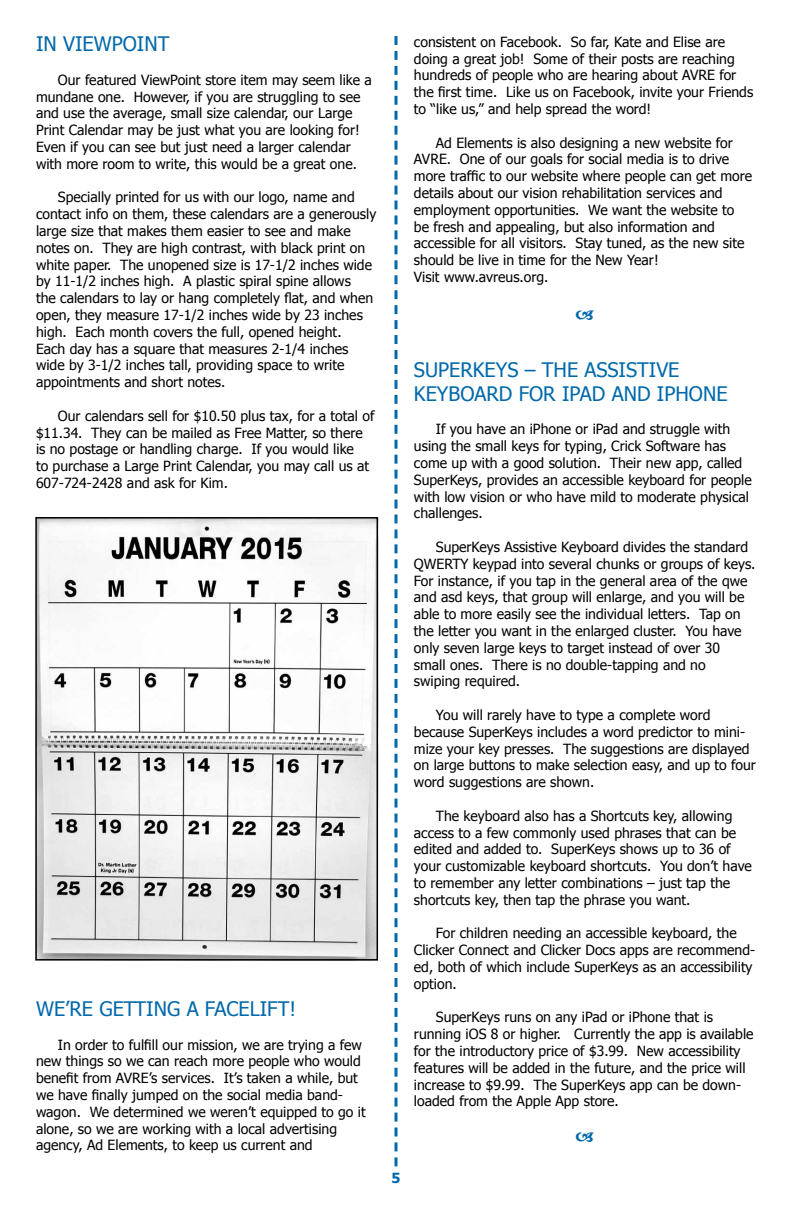
<style>
.page{position:relative;width:792px;height:1224px;background:#fff}
.page>*{position:absolute;margin:0;border:0;box-sizing:border-box;transform-origin:0 0}
.t1{font:20px/24px "Tahoma";color:#0069aa}
.t2{font:14px/16.8px "Tahoma";color:#000}
.t3{font:700 14px "Tahoma";color:#0069aa}
</style>
<div class="page">
<svg style="left:394px;top:36px;width:4px;height:1130px"></svg>
<img style="left:38px;top:520px;width:337px;height:438px">
<div style="left:35px;top:517px;width:343px;height:444px;border:2px solid #000"></div>
<h1 class="t1" style="left:36px;top:31px;width:135px">IN VIEWPOINT</h1>
<p class="t2" style="left:36px;top:71px;width:337px;text-indent:22px">Our featured ViewPoint store item may seem like a mundane one. However, if you are struggling to see and use the average, small size calendar, our Large Print Calendar may be just what you are looking for!<br>Even if you can see but just need a larger calendar with more room to write, this would be a great one.</p>
<p class="t2" style="left:36px;top:188px;width:342px;text-indent:22px">Specially printed for us with our logo, name and contact info on them, these calendars are a generously large size that makes them easier to see and make notes on. They are high contrast, with black print on white paper. The unopened size is 17-1/2 inches wide by 11-1/2 inches high. A plastic spiral spine allows<br>the calendars to lay or hang completely flat, and when open, they measure 17-1/2 inches wide by 23 inches high. Each month covers the full, opened height.<br>Each day has a square that measures 2-1/4 inches wide by 3-1/2 inches tall, providing space to write appointments and short notes.</p>
<p class="t2" style="left:36px;top:407px;width:340px;text-indent:22px">Our calendars sell for $10.50 plus tax, for a total of $11.34. They can be mailed as Free Matter, so there is no postage or handling charge. If you would like<br>to purchase a Large Print Calendar, you may call us at 607-724-2428 and ask for Kim.</p>
<h1 class="t1" style="left:36px;top:996px;width:262px">WE’RE GETTING A FACELIFT!</h1>
<p class="t2" style="left:36px;top:1036px;width:331px;text-indent:22px">In order to fulfill our mission, we are trying a few new things so we can reach more people who would benefit from AVRE’s services. It’s taken a while, but we have finally jumped on the social media band&shy;wagon. We determined we weren’t equipped to go it alone, so we are working with a local advertising agency, Ad Elements, to keep us current and</p>
<p class="t2" style="left:414px;top:33px;width:341px">consistent on Facebook. So far, Kate and Elise are doing a great job! Some of their posts are reaching hundreds of people who are hearing about AVRE for the first time. Like us on Facebook, invite your Friends to “like us,” and help spread the word!</p>
<p class="t2" style="left:414px;top:133px;width:340px;text-indent:22px">Ad Elements is also designing a new website for AVRE. One of our goals for social media is to drive more traffic to our website where people can get more details about our vision rehabilitation services and employment opportunities. We want the website to be fresh and appealing, but also information and accessible for all visitors. Stay tuned, as the new site should be live in time for the New Year!<br>Visit www.avreus.org.</p>
<h1 class="t1" style="left:414px;top:357px;width:315px">SUPERKEYS – THE ASSISTIVE<br>KEYBOARD FOR IPAD AND IPHONE</h1>
<p class="t2" style="left:414px;top:420px;width:339px;text-indent:22px">If you have an iPhone or iPad and struggle with using the small keys for typing, Crick Software has come up with a good solution. Their new app, called SuperKeys, provides an accessible keyboard for people with low vision or who have mild to moderate physical challenges.</p>
<p class="t2" style="left:414px;top:538px;width:343px;text-indent:22px">SuperKeys Assistive Keyboard divides the standard QWERTY keypad into several chunks or groups of keys.<br>For instance, if you tap in the general area of the qwe and asd keys, that group will enlarge, and you will be able to more easily see the individual letters. Tap on the letter you want in the enlarged cluster. You have only seven large keys to target instead of over 30 small ones. There is no double-tapping and no swiping required.</p>
<p class="t2" style="left:414px;top:706px;width:344px;text-indent:22px">You will rarely have to type a complete word because SuperKeys includes a word predictor to mini&shy;mize your key presses. The suggestions are displayed on large buttons to make selection easy, and up to four word suggestions are shown.</p>
<p class="t2" style="left:414px;top:807px;width:339px;text-indent:22px">The keyboard also has a Shortcuts key, allowing access to a few commonly used phrases that can be edited and added to. SuperKeys shows up to 36 of your customizable keyboard shortcuts. You don’t have to remember any letter combinations – just tap the shortcuts key, then tap the phrase you want.</p>
<p class="t2" style="left:414px;top:924px;width:343px;text-indent:22px">For children needing an accessible keyboard, the Clicker Connect and Clicker Docs apps are recommend&shy;ed, both of which include SuperKeys as an accessibility option.</p>
<p class="t2" style="left:414px;top:1008px;width:341px;text-indent:22px">SuperKeys runs on any iPad or iPhone that is running iOS 8 or higher. Currently the app is available for the introductory price of $3.99. New accessibility features will be added in the future, and the price will increase to $9.99. The SuperKeys app can be down&shy;loaded from the Apple App store.</p>
<p class="t3" style="left:392px;top:1168px;width:10px">5</p>
</div>
